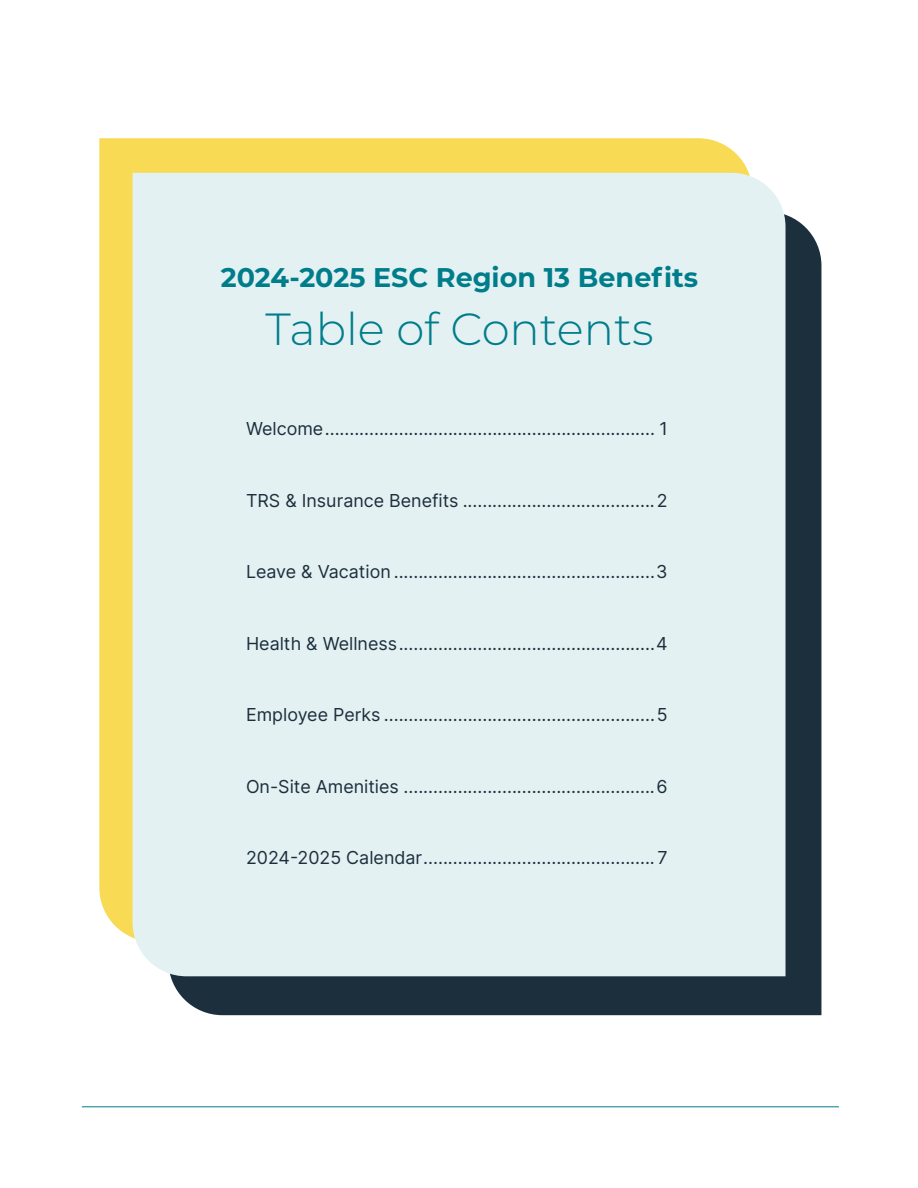
<style>
.page{position:relative;width:918px;height:1188px;background:#fff}
.page>*{position:absolute;margin:0;border:0;box-sizing:border-box;transform-origin:0 0}
.body_copy{font:300 45px "Montserrat";color:#007d8b}
.t1{font:700 27px "Montserrat";color:#007d8b}
.body_copy-2{font:17.85px "Inter";color:#1c2f3d}
</style>
<div class="page">
<svg style="left:99px;top:138px;width:650px;height:800px;background:#f8db5a"></svg>
<div style="left:170px;top:215px;width:651px;height:800px;background:#1c2f3d"></div>
<div style="left:133px;top:173px;width:653px;height:803px;background:#e4f1f2"></div>
<hr style="left:82px;top:1107px;width:757px;height:1px;background:#007d8b">
<h1 class="t1" style="left:221px;top:258px;width:479px">2024-2025 ESC Region 13 Benefits</h1>
<p class="body_copy" style="left:266px;top:298px;width:389px">Table of Contents</p>
<p class="body_copy-2" style="left:246px;top:416px;width:423px">Welcome................................................................... 1</p>
<p class="body_copy-2" style="left:246px;top:487px;width:423px">TRS &amp; Insurance Benefits .......................................2</p>
<p class="body_copy-2" style="left:246px;top:559px;width:423px">Leave &amp; Vacation .....................................................3</p>
<p class="body_copy-2" style="left:246px;top:630px;width:423px">Health &amp; Wellness....................................................4</p>
<p class="body_copy-2" style="left:246px;top:702px;width:423px">Employee Perks .......................................................5</p>
<p class="body_copy-2" style="left:246px;top:773px;width:423px">On-Site Amenities ...................................................6</p>
<p class="body_copy-2" style="left:246px;top:845px;width:423px">2024-2025 Calendar...............................................7</p>
</div>
